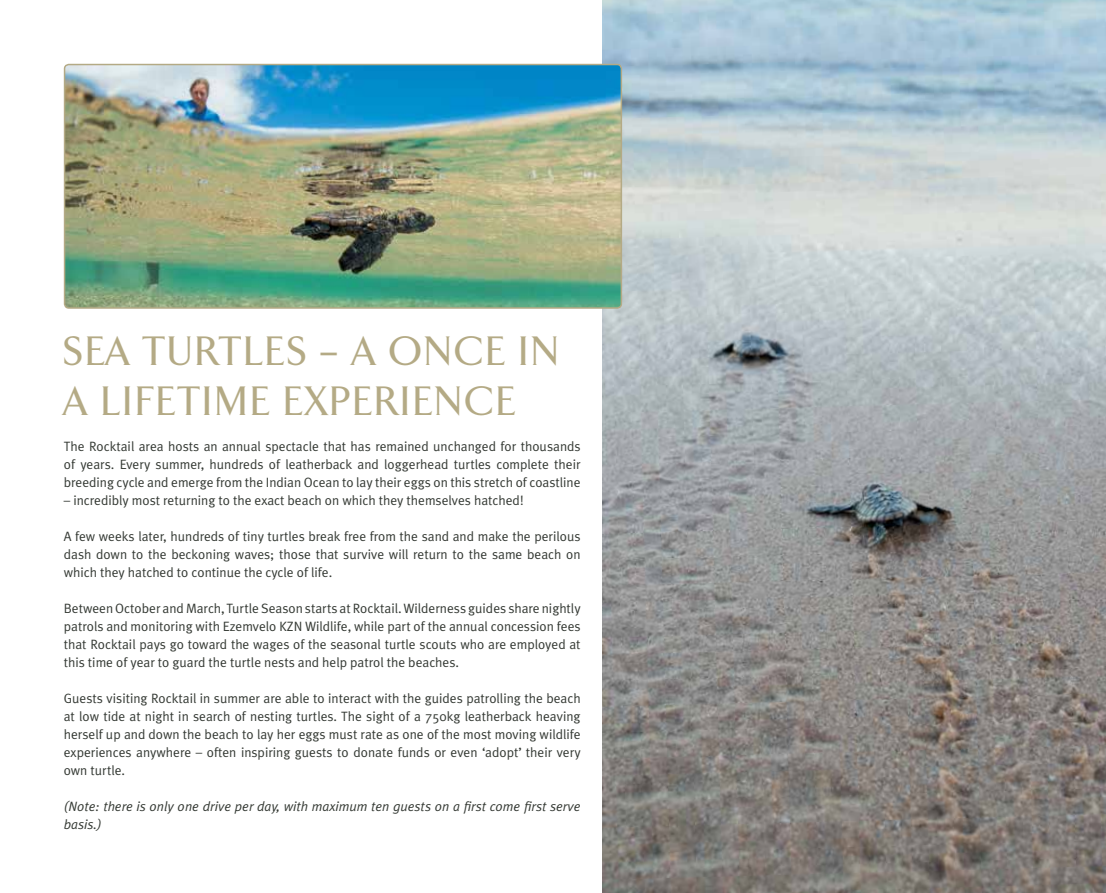
<style>
.page{position:relative;width:1106px;height:893px;background:#fff}
.page>*{position:absolute;margin:0;border:0;box-sizing:border-box;transform-origin:0 0}
.t1{font:500 42px "Arrow";color:#b4aa85}
.t2{font:13.5px/18px "Meta Plus Normal";color:#343933;text-align:justify}
.t3{font:italic 13.5px/18px "Meta Plus Normal";color:#343933}
</style>
<div class="page">
<img style="left:603px;top:0;width:503px;height:893px">
<img style="left:67px;top:67px;width:552px;height:239px">
<div style="left:64px;top:64px;width:558px;height:245px;border:2px solid #b4aa85;border-radius:4px"></div>
<h1 class="t1" style="left:64px;top:329px;width:24px">SEA</h1>
<h1 class="t1" style="left:143px;top:329px;width:26px">TURT</h1>
<h1 class="t1" style="left:244px;top:329px;width:176px">LES – A ONCE</h1>
<h1 class="t1" style="left:519px;top:329px;width:20px">IN</h1>
<h1 class="t1" style="left:64px;top:379px;width:81px">A LIFETIME</h1>
<h1 class="t1" style="left:283px;top:379px;width:71px">EXPERIENCE</h1>
<p class="t2" style="left:64px;top:437px;width:518px">The Rocktail area hosts an annual spectacle that has remained unchanged for thousands of years. Every summer, hundreds of leatherback and loggerhead turtles complete their breeding cycle and emerge from the Indian Ocean to lay their eggs on this stretch of coastline</p>
<p class="t2" style="left:64px;top:491px;width:461px">– incredibly most returning to the exact beach on which they themselves hatched!</p>
<p class="t2" style="left:64px;top:527px;width:518px">A few weeks later, hundreds of tiny turtles break free from the sand and make the perilous dash down to the beckoning waves; those that survive will return to the same beach on which they hatched to continue the cycle of life.</p>
<p class="t2" style="left:64px;top:599px;width:518px">Between October and March, Turtle Season starts at Rocktail. Wilderness guides share nightly patrols and monitoring with Ezemvelo KZN Wildlife, while part of the annual concession fees that Rocktail pays go toward the wages of the seasonal turtle scouts who are employed at this time of year to guard the turtle nests and help patrol the beaches.</p>
<p class="t2" style="left:64px;top:689px;width:518px">Guests visiting Rocktail in summer are able to interact with the guides patrolling the beach at low tide at night in search of nesting turtles. The sight of a 750kg leatherback heaving herself up and down the beach to lay her eggs must rate as one of the most moving wildlife experiences anywhere – often inspiring guests to donate funds or even ‘adopt’ their very own turtle.</p>
<p class="t3" style="left:64px;top:797px;width:518px">(Note: there is only one drive per day, with maximum ten guests on a first come first serve basis.)</p>
</div>
